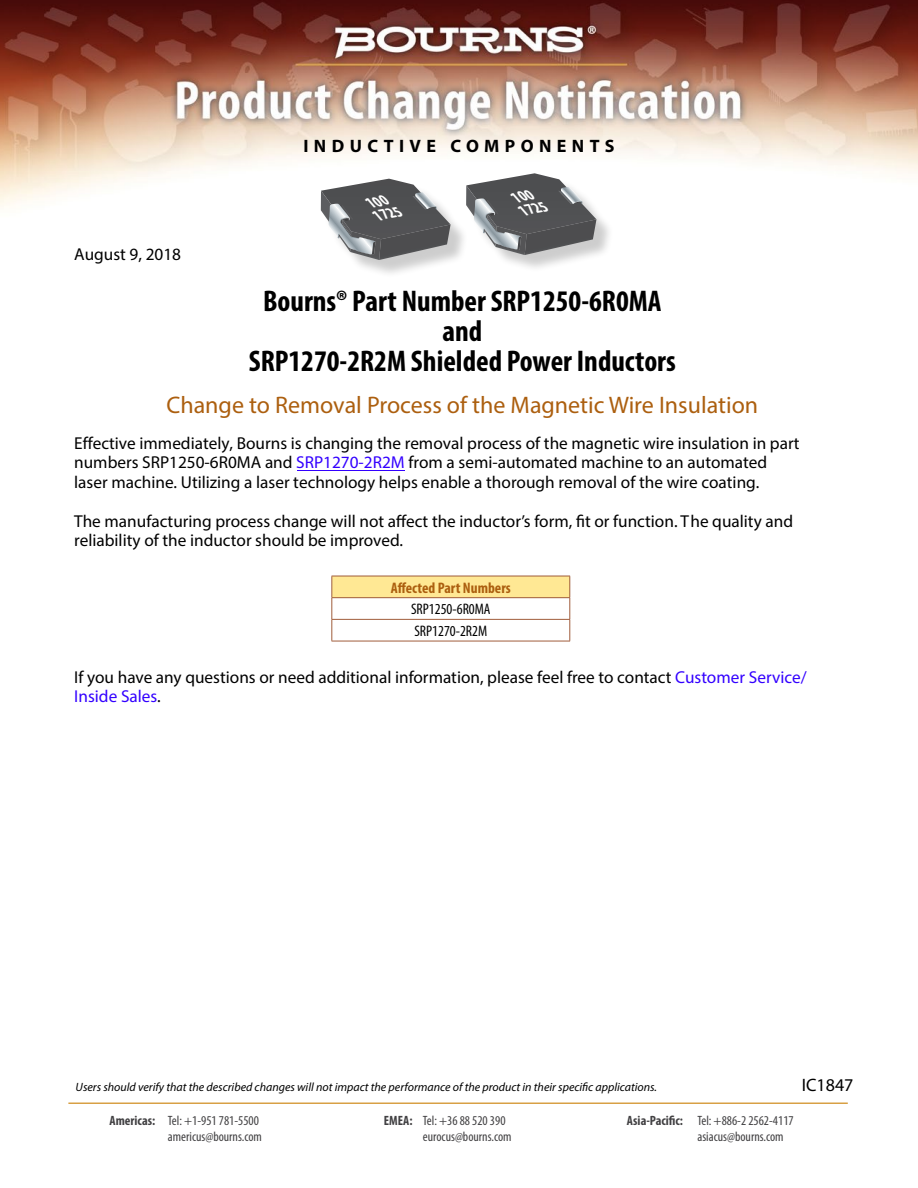
<style>
.page{position:relative;width:918px;height:1188px;background:#fff}
.page>*{position:absolute;margin:0;border:0;box-sizing:border-box;transform-origin:0 0}
.t1{font:700 condensed 30px/30px "Myriad Pro";color:#000;text-align:center}
.t2{font:24px "Myriad Pro";color:#ac5f0f}
.t3{font:700 18px "Myriad Pro";letter-spacing:.3em;color:#000}
.t4{font:18px "Myriad Pro";color:#000}
.t5{font:17.25px/19.5px "Myriad Pro";color:#000}
.t6{font:italic 700 condensed 15.9px/14px "Myriad Pro";color:#fff}
.t7{font:italic 700 condensed 15.75px/14px "Myriad Pro";color:#fff}
.t8{font:condensed 15.3px/21.8px "Myriad Pro";color:#000}
.t9{font:700 condensed 15.3px "Myriad Pro";color:#ac5f0f}
.t10{font:condensed 13.5px "Myriad Pro";color:#414042}
.t11{font:italic 12px "Myriad Pro";color:#000}
.s1{color:#30f}
.s2{font-weight:700}
</style>
<div class="page">
<img style="left:0;top:0;width:918px;height:210px">
<hr style="left:297px;top:470px;width:107px;height:1px;background:#30f">
<div style="left:332px;top:576px;width:238px;height:22px;background:#ffe894"></div>
<hr style="left:332px;top:576px;width:238px;height:1px;background:#a05c3b">
<hr style="left:332px;top:597px;width:238px;height:1px;background:#a05c3b">
<hr style="left:332px;top:619px;width:238px;height:1px;background:#a05c3b">
<svg style="left:331px;top:576px;width:1px;height:65px"></svg>
<svg style="left:569px;top:576px;width:1px;height:65px"></svg>
<hr style="left:332px;top:641px;width:238px;height:1px;background:#a05c3b">
<hr style="left:68px;top:1102px;width:780px;height:2px;background:#d8a044">
<div style="left:323px;top:181px;width:146px;height:97px;background:#000;opacity:.2"></div>
<svg style="left:321px;top:179px;width:130px;height:81px"></svg>
<div style="left:469px;top:176px;width:146px;height:97px;background:#000;opacity:.2"></div>
<svg style="left:466px;top:173px;width:130px;height:82px"></svg>
<p class="t3" style="left:303px;top:134px;width:313px">INDUCTIVE COMPONENTS</p>
<p class="t5" style="left:74px;top:245px;width:108px">August 9, 2018</p>
<p class="t7" style="left:369px;top:196px;width:33px;rotate:-11deg">100<br>1725</p>
<p class="t6" style="left:514px;top:190px;width:34px;rotate:-11deg">100<br>1725</p>
<h1 class="t1" style="left:249px;top:285px;width:428px">Bourns® Part Number SRP1250-6R0MA and<br>SRP1270-2R2M Shielded Power Inductors</h1>
<h2 class="t2" style="left:167px;top:390px;width:593px">Change to Removal Process of the Magnetic Wire Insulation</h2>
<p class="t5" style="left:74px;top:433px;width:727px">Effective immediately, Bourns is changing the removal process of the magnetic wire insulation in part numbers SRP1250-6R0MA and <span class="s1">SRP1270-2R2M</span> from a semi-automated machine to an automated laser machine. Utilizing a laser technology helps enable a thorough removal of the wire coating.</p>
<p class="t5" style="left:74px;top:511px;width:720px">The manufacturing process change will not affect the inductor’s form, fit or function. The quality and reliability of the inductor should be improved.</p>
<p class="t9" style="left:391px;top:578px;width:122px">Affected Part Numbers</p>
<p class="t8" style="left:411px;top:598px;width:81px">SRP1250-6R0MA<br>SRP1270-2R2M</p>
<p class="t5" style="left:74px;top:667px;width:734px">If you have any questions or need additional information, please feel free to contact <span class="s1">Customer Service/<br>Inside Sales</span>.</p>
<p class="t11" style="left:76px;top:1080px;width:583px">Users should verify that the described changes will not impact the performance of the product in their specific applications.</p>
<p class="t4" style="left:802px;top:1074px;width:53px">IC1847</p>
<p class="t10" style="left:110px;top:1112px;width:151px"><span class="s2">Americas:</span> Tel: +1-951 781-5500</p>
<p class="t10" style="left:384px;top:1112px;width:123px"><span class="s2">EMEA:</span> Tel: +36 88 520 390</p>
<p class="t10" style="left:627px;top:1112px;width:168px"><span class="s2">Asia-Pacific:</span> Tel: +886-2 2562-4117</p>
<p class="t10" style="left:168px;top:1128px;width:96px">americus@bourns.com</p>
<p class="t10" style="left:423px;top:1128px;width:90px">eurocus@bourns.com</p>
<p class="t10" style="left:697px;top:1128px;width:88px">asiacus@bourns.com</p>
</div>
